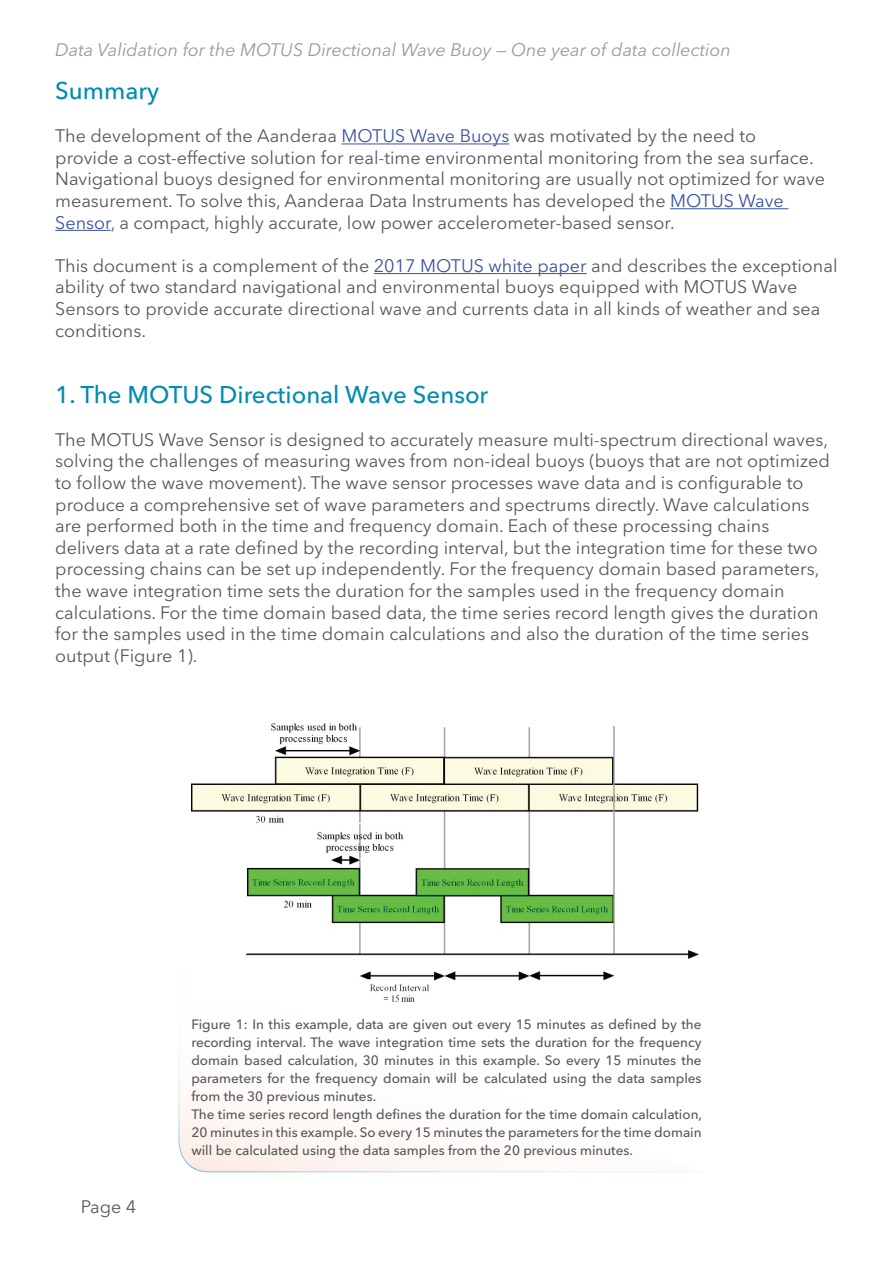
<style>
.page{position:relative;width:893px;height:1263px;background:#fff}
.page>*{position:absolute;margin:0;border:0;box-sizing:border-box;transform-origin:0 0}
.t1{font:500 24px "Avenir Next LT Pro";color:#008bb3}
.t2{font:18px/21.6px "Avenir Next LT Pro";color:#57585a}
.t3{font:italic 18px "Avenir Next LT Pro";color:#97999c}
.t4{font:18px "Avenir Next LT Pro";color:#58595b}
.t5{font:500 13.5px/18px "Avenir Next LT Pro";color:#57585a}
.s1{color:#3853a3}
</style>
<div class="page">
<svg style="left:178px;top:1063px;width:520px;height:109px"></svg>
<hr style="left:341px;top:143px;width:168px;height:1px;background:#3853a3">
<hr style="left:670px;top:208px;width:118px;height:1px;background:#3853a3">
<hr style="left:55px;top:230px;width:56px;height:1px;background:#3853a3">
<hr style="left:374px;top:273px;width:213px;height:1px;background:#3853a3">
<img style="left:191px;top:723px;width:508px;height:279px">
<p class="t3" style="left:55px;top:39px;width:677px">Data Validation for the MOTUS Directional Wave Buoy — One year of data collection</p>
<h1 class="t1" style="left:55px;top:76px;width:105px">Summary</h1>
<p class="t2" style="left:55px;top:125px;width:771px">The development of the Aanderaa <span class="s1">MOTUS Wave Buoys</span> was motivated by the need to<br>provide a cost-effective solution for real-time environmental monitoring from the sea surface.<br>Navigational buoys designed for environmental monitoring are usually not optimized for wave measurement. To solve this, Aanderaa Data Instruments has developed the <span class="s1">MOTUS Wave Sensor</span>, a compact, highly accurate, low power accelerometer-based sensor.</p>
<p class="t2" style="left:55px;top:255px;width:784px">This document is a complement of the <span class="s1">2017 MOTUS white paper</span> and describes the exceptional ability of two standard navigational and environmental buoys equipped with MOTUS Wave Sensors to provide accurate directional wave and currents data in all kinds of weather and sea conditions.</p>
<h1 class="t1" style="left:55px;top:380px;width:435px">1. The MOTUS Directional Wave Sensor</h1>
<p class="t2" style="left:55px;top:429px;width:776px">The MOTUS Wave Sensor is designed to accurately measure multi-spectrum directional waves, solving the challenges of measuring waves from non-ideal buoys (buoys that are not optimized to follow the wave movement). The wave sensor processes wave data and is configurable to produce a comprehensive set of wave parameters and spectrums directly. Wave calculations are performed both in the time and frequency domain. Each of these processing chains delivers data at a rate defined by the recording interval, but the integration time for these two processing chains can be set up independently. For the frequency domain based parameters, the wave integration time sets the duration for the samples used in the frequency domain calculations. For the time domain based data, the time series record length gives the duration for the samples used in the time domain calculations and also the duration of the time series output (Figure 1).</p>
<p class="t4" style="left:81px;top:1196px;width:57px">Page 4</p>
<p class="t5" style="left:191px;top:1015px;width:512px">Figure 1: In this example, data are given out every 15 minutes as defined by the recording interval. The wave integration time sets the duration for the frequency domain based calculation, 30 minutes in this example. So every 15 minutes the parameters for the frequency domain will be calculated using the data samples from the 30 previous minutes.<br>The time series record length defines the duration for the time domain calculation, 20 minutes in this example. So every 15 minutes the parameters for the time domain will be calculated using the data samples from the 20 previous minutes.</p>
</div>
